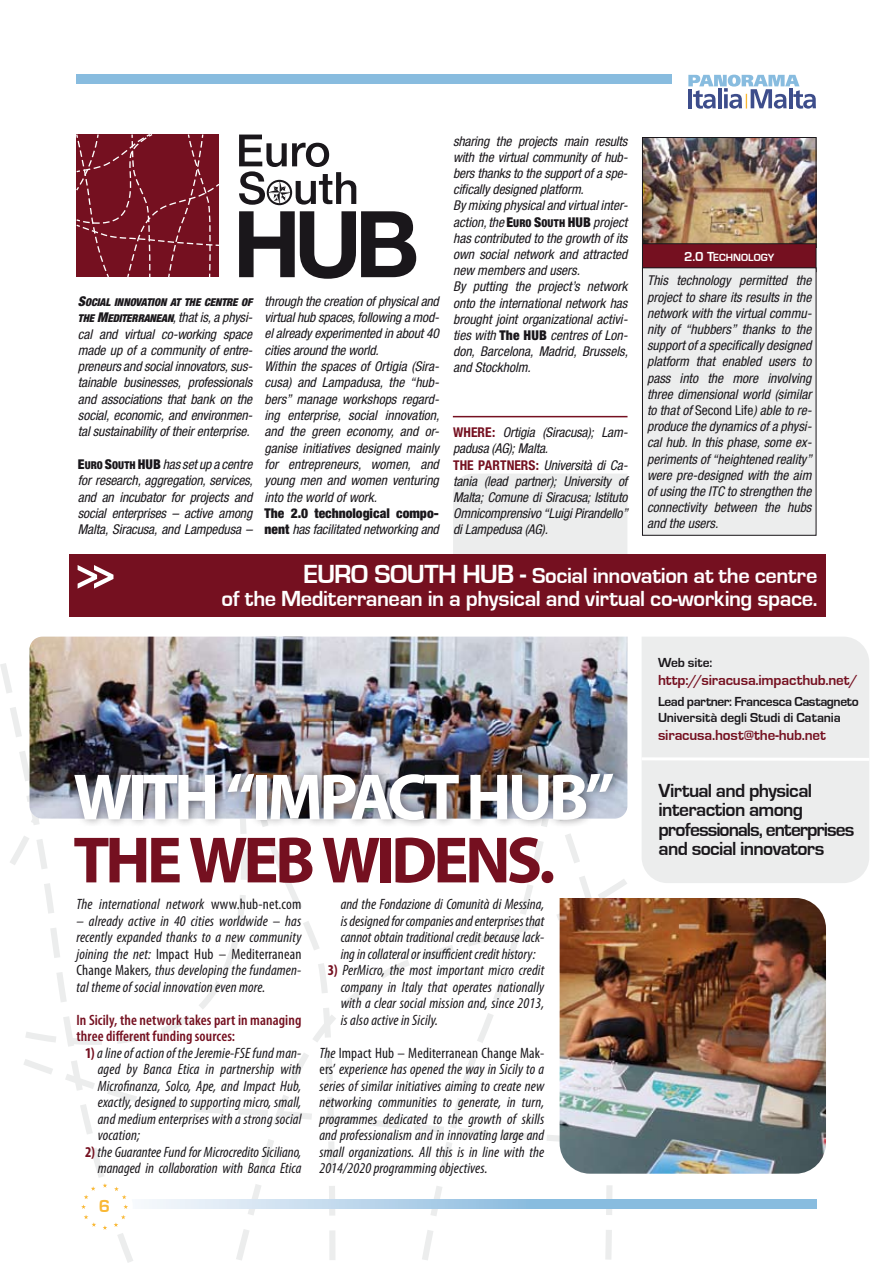
<style>
.page{position:relative;width:893px;height:1263px;background:#fff}
.page>*{position:absolute;margin:0;border:0;box-sizing:border-box;transform-origin:0 0}
.t1{font:700 66px "Myriad Pro";color:#fff}
.t2{font:700 66px "Myriad Pro";color:#751020}
.t3{font:700 22.5px/22.5px "Eurostile";letter-spacing:-.02em;color:#fff;text-align:right}
.t4{font:700 19.5px/19.5px "Eurostile";letter-spacing:-.035em;color:#1a171b}
.t5{font:700 18px "Eurostile";color:#f9b834}
.t6{font:italic condensed 15px/16.5px "Myriad Pro";letter-spacing:.01em;color:#1a171b;text-align:justify}
.t7{font:600 condensed 15px/16.5px "Myriad Pro";letter-spacing:.005em;color:#751020}
.t8{font:700 15px "Eurostile";letter-spacing:-.01em;color:#751020}
.t9{font:italic condensed 13.5px/16.2px "Helvetica Neue";color:#1a171b;text-align:justify}
.t10{font:700 13.5px/16.2px "Eurostile";letter-spacing:-.01em;color:#1a171b}
.t11{font:900 condensed 13.5px/16.4px "Helvetica Neue";color:#1a171b}
.t12{font:700 condensed 13.5px "Helvetica Neue";color:#751020}
.t13{font:10.8px/16.4px "Helvetica Neue Black Cond Obl SC800";letter-spacing:-.01em;color:#1a171b}
.t14{font:10.8px "Eurostile Bold SC800";letter-spacing:.005em;color:#fff}
.s1{font-family:"Helvetica Neue Black Cond SC800";font-style:normal;font-stretch:normal}
.s2{font-family:"Helvetica Neue Black Cond SC800";font-style:normal;font-stretch:normal;font-size:10.8px}
.s3{font-weight:900;font-style:normal}
.s4{font-size:13.5px}
.s5{font-style:normal}
.s6{font-size:27px}
.s7{font-weight:400;font-style:italic}
.s8{font-family:"Helvetica Neue";font-style:italic;font-stretch:condensed;font-size:13.5px}
.s9{font-weight:700;font-style:normal;color:#751020}
</style>
<div class="page">
<svg style="left:0;top:647px;width:627px;height:616px"></svg>
<div style="left:453px;top:474px;width:174px;height:80px;background:#eceded"></div>
<svg style="left:688px;top:75px;width:128px;height:34px"></svg>
<div style="left:76px;top:75px;width:595px;height:9px;background:#88bcdf"></div>
<div style="left:642px;top:637px;width:227px;height:246px;background:#eceded"></div>
<svg style="left:642px;top:756px;width:227px;height:6px"></svg>
<svg style="left:76px;top:134px;width:143px;height:143px;background:#7b1b2a"></svg>
<svg style="left:239px;top:211px;width:177px;height:68px"></svg>
<svg style="left:239px;top:135px;width:117px;height:70px"></svg>
<img style="left:30px;top:637px;width:597px;height:182px">
<img style="left:644px;top:139px;width:170px;height:104px">
<div style="left:642px;top:137px;width:174px;height:111px;border:1px solid #1a171b"></div>
<div style="left:642px;top:244px;width:174px;height:28px;background:#751020"></div>
<div style="left:642px;top:243px;width:174px;height:29px;border:1px solid #1a171b"></div>
<div style="left:642px;top:268px;width:174px;height:267px;background:#eceded"></div>
<div style="left:642px;top:267px;width:174px;height:269px;border:1px solid #1a171b"></div>
<img style="left:560px;top:898px;width:266px;height:276px">
<div style="left:69px;top:554px;width:757px;height:63px;background:#751020"></div>
<svg style="left:78px;top:565px;width:35px;height:24px"></svg>
<svg style="left:132px;top:1199px;width:684px;height:10px;background:#aacde7"></svg>
<div style="left:76px;top:1178px;width:57px;height:57px;background:#fff;border-radius:50%"></div>
<svg style="left:81px;top:1183px;width:47px;height:47px"></svg>
<hr style="left:453px;top:416px;width:174px;height:1px;background:#751020">
<div style="left:68px;top:764px;width:661px;height:106px;background:#1a171b;opacity:.5"></div>
<p class="t9" style="left:453px;top:133px;width:176px;text-align:left">sharing the projects main results with the virtual community of hub&shy;bers thanks to the support of a spe&shy;cifically designed platform.<br>By mixing physical and virtual inter&shy;action, the <span class="s1">E</span><span class="s2">URO</span> <span class="s1">S</span><span class="s2">OUTH</span> <span class="s1">HU B</span> project has contributed to the growth of its own social network and attracted new members and users.<br>By putting the project’s network onto the international network has brought joint organizational activi&shy;ties with <span class="s3">The HUB</span> centres of Lon&shy;don, Barcelona, Madrid, Brussels, and Stockholm.</p>
<p class="t14" style="left:684px;top:252px;width:92px"><span class="s4">2.0 T</span>ECHNOLOGY</p>
<p class="t9" style="left:647px;top:272px;width:166px">This technology permitted the project to share its results in the network with the virtual commu&shy;nity of “hubbers” thanks to the support of a specifically designed platform that enabled users to pass into the more involving three dimensional world (similar to that of <span class="s5">Second Life</span>) able to re&shy;produce the dynamics of a physi&shy;cal hub. In this phase, some ex&shy;periments of “heightened reality” were pre-designed with the aim of using the ITC to strengthen the connectivity between the hubs and the users.</p>
<h2 class="t3" style="left:222px;top:565px;width:597px"><span class="s6">EURO SOUTH HUB -</span> Social innovation at the centre<br>of the Mediterranean in a physical and virtual co-working space.</h2>
<p class="t9" style="left:265px;top:293px;width:176px;text-align:left">through the creation of physical and virtual hub spaces, following a mod&shy;el already experimented in about 40 cities around the world.<br>Within the spaces of Ortigia (Sira&shy;cusa) and Lampadusa, the “hub&shy;bers” manage workshops regard&shy;ing enterprise, social innovation, and the green economy, and or&shy;ganise initiatives designed mainly for entrepreneurs, women, and young men and women venturing into the world of work.</p>
<p class="t11" style="left:265px;top:505px;width:176px">The 2.0 technological compo&shy;nent <span class="s7">has facilitated networking and</span></p>
<p class="t13" style="left:78px;top:294px;width:176px"><span class="s4">S</span>OCIAL INNOVATION AT THE CENTRE OF<br>THE <span class="s4">M</span>EDITERRANEAN<span class="s8">, that is, a physi-</span></p>
<p class="t9" style="left:78px;top:325px;width:176px">cal and virtual co-working space made up of a community of entre&shy;preneurs and social innovators, sus&shy;tainable businesses, professionals and associations that bank on the social, economic, and environmen&shy;tal sustainability of their enterprise.</p>
<p class="t9" style="left:78px;top:456px;width:176px"><span class="s1">E</span><span class="s2">URO</span> <span class="s1">S</span><span class="s2">OUTH</span> <span class="s1">HU B</span> has set up a centre for research, aggregation, services, and an incubator for projects and social enterprises – active among Malta, Siracusa, and Lampedusa –</p>
<p class="t9" style="left:453px;top:424px;width:176px;text-indent:39px"><span class="s9">:</span> Ortigia (Siracusa); Lam&shy;padusa (AG); Malta.</p>
<p class="t12" style="left:453px;top:457px;width:40px">THE PARTNERS</p>
<p class="t12" style="left:453px;top:424px;width:19px">WHERE</p>
<p class="t9" style="left:453px;top:457px;width:176px;text-indent:83px"><span class="s9">:</span> Università di Ca&shy;tania (lead partner); University of Malta; Comune di Siracusa; Istituto Omnicomprensivo “Luigi Pirandello” di Lampedusa (AG).</p>
<h1 class="t1" style="left:73px;top:754px;width:37px">WITH</h1>
<h1 class="t1" style="left:226px;top:754px;width:62px">“IMPACT</h1>
<h1 class="t1" style="left:466px;top:754px;width:150px">HUB”</h1>
<h1 class="t2" style="left:73px;top:817px;width:158px">THE WEB</h1>
<h1 class="t2" style="left:322px;top:817px;width:38px">WIDEN</h1>
<h1 class="t2" style="left:506px;top:817px;width:50px">S.</h1>
<p class="t6" style="left:77px;top:896px;width:226px">The international network <span class="s5">www.hub-net.com</span></p>
<p class="t6" style="left:77px;top:912px;width:226px">– already active in 40 cities worldwide – has recently expanded thanks to a new community joining the net: <span class="s5">Impact Hub – Mediterranean Change Makers</span>, thus developing the fundamen&shy;tal theme of social innovation even more.</p>
<p class="t7" style="left:77px;top:1012px;width:226px">In Sicily, the network takes part in managing three different funding sources:</p>
<p class="t6" style="left:98px;top:1044px;width:205px;text-indent:-13px"><span class="s9">1)</span> a line of action of the Jeremie-FSE fund man&shy;aged by Banca Etica in partnership with Microfinanza, Solco, Ape, and Impact Hub, exactly, designed to supporting micro, small, and medium enterprises with a strong social vocation;</p>
<p class="t6" style="left:85px;top:1143px;width:218px;text-align:right"><span class="s9">2)</span> the Guarantee Fund for Microcredito Siciliano, managed in collaboration with Banca Etica</p>
<h3 class="t5" style="left:99px;top:1196px;width:13px">6</h3>
<p class="t6" style="left:341px;top:896px;width:205px">and the Fondazione di Comunità di Messina, is designed for companies and enterprises that cannot obtain traditional credit because lack&shy;ing in collateral or insufficient credit history:</p>
<p class="t6" style="left:341px;top:962px;width:205px;text-indent:-13px"><span class="s9">3)</span> PerMicro, the most important micro credit company in Italy that operates nationally with a clear social mission and, since 2013, is also active in Sicily.</p>
<p class="t6" style="left:319px;top:1044px;width:226px">The <span class="s5">Impact Hub – Mediterranean Change Mak&shy;ers’</span> experience has opened the way in Sicily to a series of similar initiatives aiming to create new networking communities to generate, in turn, programmes dedicated to the growth of skills and professionalism and in innovating large and small organizations. All this is in line with the 2014/2020 programming objectives.</p>
<p class="t10" style="left:658px;top:655px;width:56px">Web site:</p>
<p class="t8" style="left:658px;top:672px;width:202px">http://siracusa.impacthub.net/</p>
<p class="t10" style="left:658px;top:693px;width:202px">Lead partner: Francesca Castagneto<br>Università degli Studi di Catania</p>
<p class="t8" style="left:658px;top:727px;width:169px">siracusa.host@the-hub.net</p>
<h3 class="t4" style="left:659px;top:781px;width:197px">Virtual and physical interaction among professionals, enterprises and social innovators</h3>
</div>
